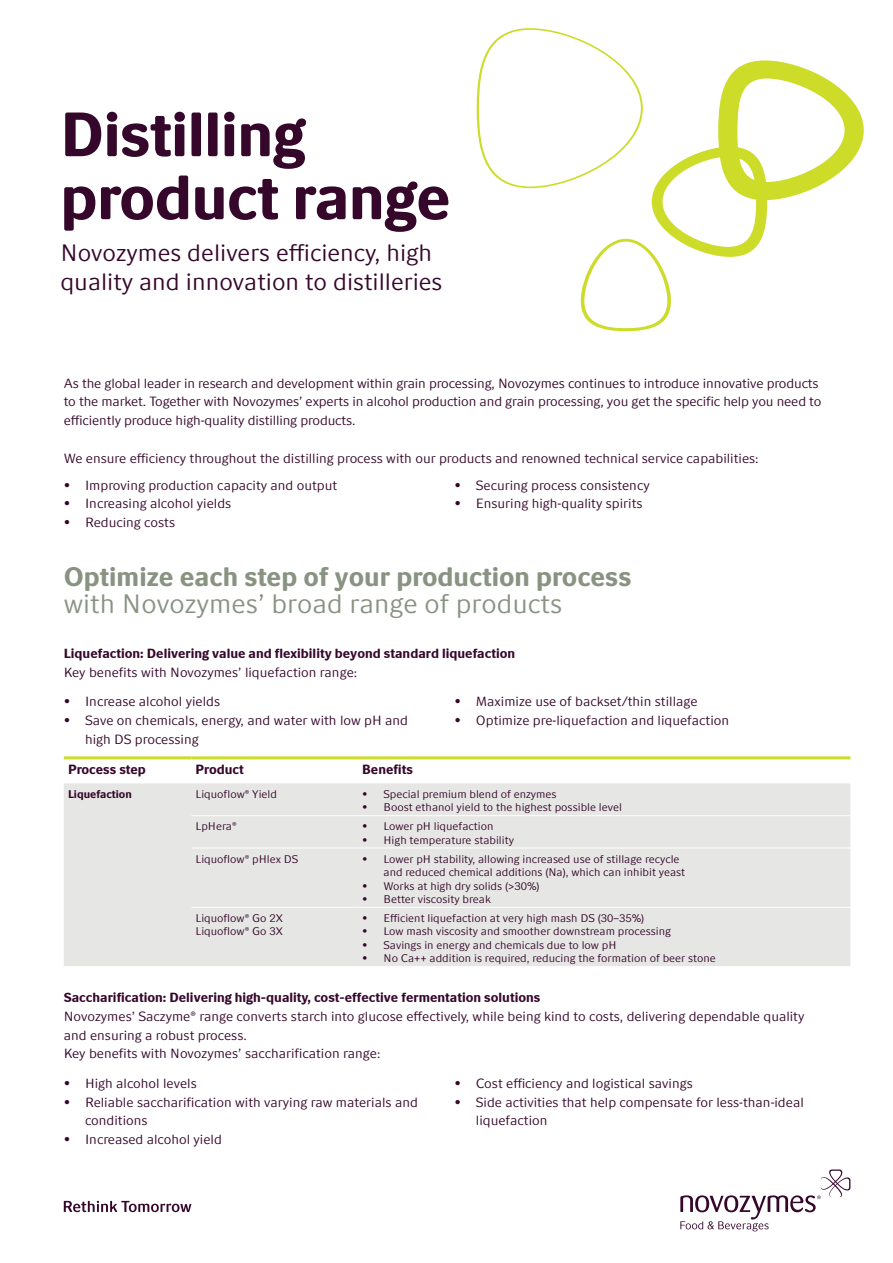
<style>
.page{position:relative;width:893px;height:1263px;background:#fff}
.page>*{position:absolute;margin:0;border:0;box-sizing:border-box;transform-origin:0 0}
.t1{font:700 63px/63px "Novozymes";letter-spacing:-.01em;color:#35072b}
.t2{font:700 27px "Novozymes";color:#889382}
.t3{font:27px "Novozymes";color:#889382}
.t4{font:24px/28.5px "Novozymes";color:#35072b}
.t5{font:13.5px/18.8px "Novozymes";color:#35072b}
.t6{font:700 13.5px "Novozymes";color:#35072b}
.t7{font:11.25px/13.5px "Novozymes";color:#35072b}
.t8{font:700 11.25px "Novozymes";color:#35072b}
</style>
<div class="page">
<svg style="left:680px;top:1169px;width:170px;height:62px"></svg>
<svg style="left:64px;top:1201px;width:127px;height:11px"></svg>
<svg style="left:477px;top:28px;width:387px;height:303px"></svg>
<div style="left:64px;top:783px;width:786px;height:183px;background:#e6e7e5"></div>
<hr style="left:64px;top:756px;width:127px;height:3px;background:#cddc29">
<hr style="left:191px;top:756px;width:167px;height:3px;background:#cddc29">
<hr style="left:358px;top:756px;width:492px;height:3px;background:#cddc29">
<hr style="left:191px;top:815px;width:167px;height:1px;background:#fff">
<hr style="left:358px;top:815px;width:492px;height:1px;background:#fff">
<hr style="left:191px;top:848px;width:167px;height:1px;background:#fff">
<hr style="left:358px;top:848px;width:492px;height:1px;background:#fff">
<hr style="left:191px;top:907px;width:167px;height:1px;background:#fff">
<hr style="left:358px;top:907px;width:492px;height:1px;background:#fff">
<h1 class="t1" style="left:60px;top:103px;width:392px">Distilling product range</h1>
<h3 class="t4" style="left:60px;top:239px;width:384px">Novozymes delivers efficiency, high quality and innovation to distilleries</h3>
<p class="t5" style="left:64px;top:373px;width:759px">As the global leader in research and development within grain processing, Novozymes continues to introduce innovative products to the market. Together with Novozymes’ experts in alcohol production and grain processing, you get the specific help you need to efficiently produce high-quality distilling products.</p>
<p class="t5" style="left:64px;top:448px;width:696px">We ensure efficiency throughout the distilling process with our products and renowned technical service capabilities:</p>
<p class="t5" style="left:64px;top:475px;width:275px">• Improving production capacity and output</p>
<p class="t5" style="left:64px;top:494px;width:169px">• Increasing alcohol yields</p>
<p class="t5" style="left:64px;top:513px;width:113px">• Reducing costs</p>
<p class="t5" style="left:455px;top:475px;width:197px">• Securing process consistency</p>
<p class="t5" style="left:455px;top:494px;width:189px">• Ensuring high-quality spirits</p>
<h2 class="t2" style="left:64px;top:562px;width:569px">Optimize each step of your production process</h2>
<h2 class="t3" style="left:64px;top:589px;width:500px">with Novozymes’ broad range of products</h2>
<p class="t6" style="left:64px;top:646px;width:453px">Liquefaction: Delivering value and flexibility beyond standard liquefaction</p>
<p class="t5" style="left:64px;top:662px;width:295px">Key benefits with Novozymes’ liquefaction range:</p>
<p class="t5" style="left:64px;top:692px;width:158px">• Increase alcohol yields</p>
<p class="t5" style="left:85px;top:710px;width:325px;text-indent:-21px">• Save on chemicals, energy, and water with low pH and high DS processing</p>
<p class="t5" style="left:455px;top:692px;width:244px">• Maximize use of backset/thin stillage</p>
<p class="t5" style="left:455px;top:710px;width:276px">• Optimize pre-liquefaction and liquefaction</p>
<p class="t6" style="left:68px;top:762px;width:79px">Process step</p>
<p class="t6" style="left:196px;top:762px;width:50px">Product</p>
<p class="t6" style="left:362px;top:762px;width:52px">Benefits</p>
<p class="t8" style="left:68px;top:788px;width:65px">Liquefaction</p>
<p class="t7" style="left:196px;top:787px;width:83px">Liquoflow® Yield</p>
<p class="t7" style="left:362px;top:787px;width:196px">• Special premium blend of enzymes</p>
<p class="t7" style="left:362px;top:801px;width:261px">• Boost ethanol yield to the highest possible level</p>
<p class="t7" style="left:196px;top:819px;width:43px">LpHera®</p>
<p class="t7" style="left:362px;top:819px;width:133px">• Lower pH liquefaction</p>
<p class="t7" style="left:362px;top:833px;width:153px">• High temperature stability</p>
<p class="t7" style="left:196px;top:852px;width:104px">Liquoflow® pHlex DS</p>
<p class="t7" style="left:384px;top:852px;width:303px;text-indent:-21px">• Lower pH stability, allowing increased use of stillage recycle and reduced chemical additions (Na), which can inhibit yeast</p>
<p class="t7" style="left:362px;top:879px;width:179px">• Works at high dry solids (&gt;30%)</p>
<p class="t7" style="left:362px;top:892px;width:130px">• Better viscosity break</p>
<p class="t7" style="left:196px;top:911px;width:89px">Liquoflow® Go 2X<br>Liquoflow® Go 3X</p>
<p class="t7" style="left:362px;top:911px;width:284px">• Efficient liquefaction at very high mash DS (30–35%)</p>
<p class="t7" style="left:362px;top:924px;width:310px">• Low mash viscosity and smoother downstream processing</p>
<p class="t7" style="left:362px;top:938px;width:256px">• Savings in energy and chemicals due to low pH</p>
<p class="t7" style="left:362px;top:951px;width:355px">• No Ca++ addition is required, reducing the formation of beer stone</p>
<p class="t6" style="left:64px;top:990px;width:478px">Saccharification: Delivering high-quality, cost-effective fermentation solutions</p>
<p class="t5" style="left:64px;top:1007px;width:742px">Novozymes’ Saczyme® range converts starch into glucose effectively, while being kind to costs, delivering dependable quality and ensuring a robust process.<br>Key benefits with Novozymes’ saccharification range:</p>
<p class="t5" style="left:64px;top:1073px;width:135px">• High alcohol levels</p>
<p class="t5" style="left:85px;top:1092px;width:334px;text-indent:-21px">• Reliable saccharification with varying raw materials and conditions</p>
<p class="t5" style="left:64px;top:1130px;width:160px">• Increased alcohol yield</p>
<p class="t5" style="left:455px;top:1073px;width:240px">• Cost efficiency and logistical savings</p>
<p class="t5" style="left:476px;top:1092px;width:329px;text-indent:-21px">• Side activities that help compensate for less-than-ideal liquefaction</p>
</div>
